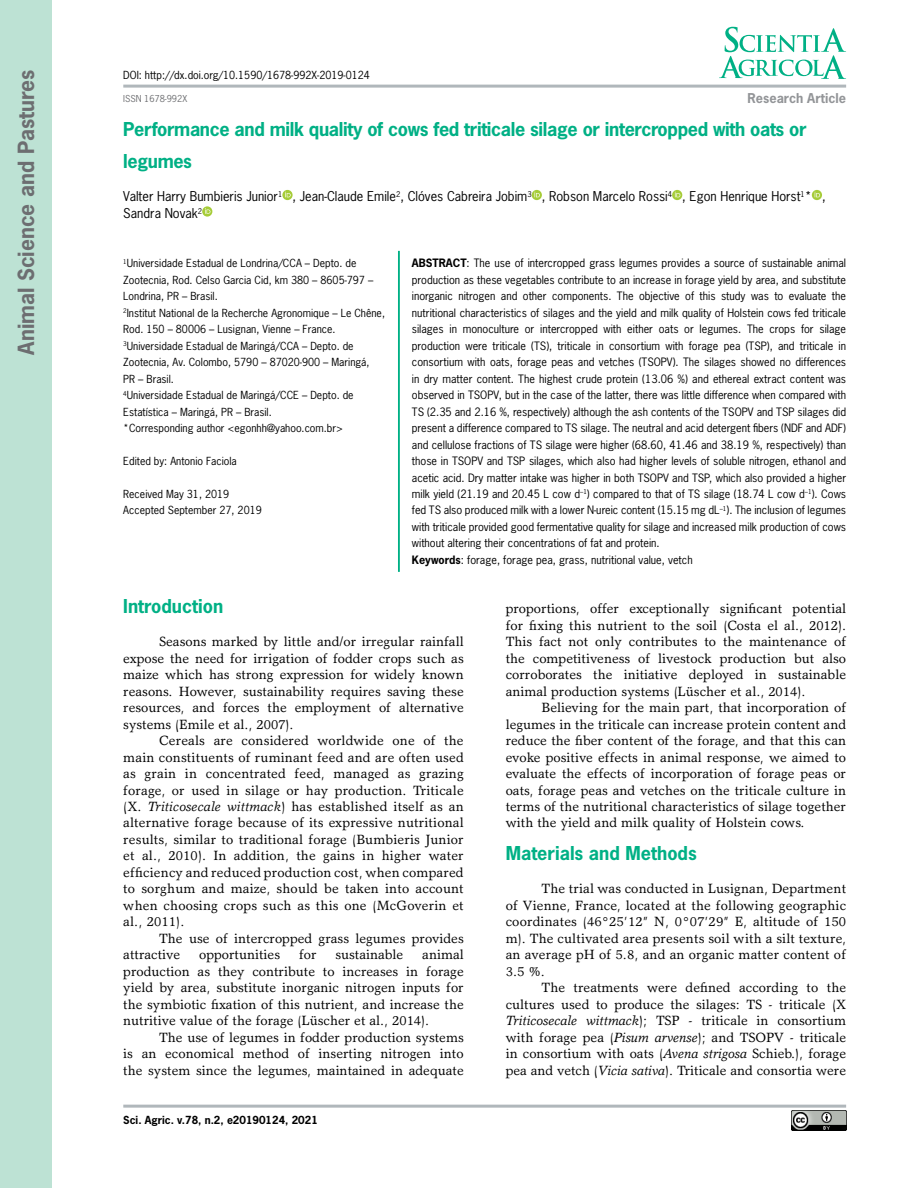
<style>
.page{position:relative;width:918px;height:1188px;background:#fff}
.page>*{position:absolute;margin:0;border:0;box-sizing:border-box;transform-origin:0 0}
.t1{font:700 21px "News Gothic";color:#6d6e71}
.t2{font:700 18px "News Gothic";letter-spacing:-.02em;color:#00b085}
.t3{font:700 18px "News Gothic";color:#00b085}
.t4{font:13.5px/16.5px "Garth Graphic";color:#000;text-align:justify}
.t5{font:12.75px/16.5px "News Gothic";color:#000}
.t6{font:700 12.75px "News Gothic";color:#939598}
.t7{font:10.8px/16.5px "News Gothic";color:#000}
.t8{font:10.5px/16.5px "News Gothic";color:#000}
.t9{font:700 10.5px "News Gothic";color:#000}
.t10{font:9px "News Gothic";color:#6d6e71}
.s1{font-weight:700}
.s2{font-style:italic}
</style>
<div class="page">
<svg style="left:719px;top:27px;width:127px;height:52px"></svg>
<div style="left:0;top:0;width:51px;height:1188px;background:#bde2d4"></div>
<hr style="left:123px;top:85px;width:723px;height:3px;background:#b0b7bb">
<hr style="left:123px;top:1105px;width:723px;height:3px;background:#b0b7bb">
<img style="left:791px;top:1111px;width:55px;height:19px">
<svg style="left:282px;top:190px;width:11px;height:10px"></svg>
<svg style="left:285px;top:192px;width:6px;height:5px"></svg>
<svg style="left:532px;top:190px;width:10px;height:10px"></svg>
<svg style="left:534px;top:192px;width:6px;height:5px"></svg>
<svg style="left:672px;top:190px;width:10px;height:10px"></svg>
<svg style="left:675px;top:192px;width:5px;height:5px"></svg>
<svg style="left:812px;top:190px;width:10px;height:10px"></svg>
<svg style="left:815px;top:192px;width:5px;height:5px"></svg>
<svg style="left:202px;top:206px;width:10px;height:11px"></svg>
<svg style="left:205px;top:208px;width:5px;height:6px"></svg>
<hr style="left:398px;top:251px;width:2px;height:321px;background:#00b085">
<h1 class="t1" style="left:12px;top:355px;width:286px;rotate:-90deg">Animal Science and Pastures</h1>
<p class="t8" style="left:123px;top:66px;width:248px">DOI: http://dx.doi.org/10.1590/1678-992X-2019-0124</p>
<p class="t10" style="left:123px;top:93px;width:65px">ISSN 1678-992X</p>
<p class="t6" style="left:748px;top:89px;width:100px">Research Article</p>
<h2 class="t2" style="left:123px;top:117px;width:685px">Performance and milk quality of cows fed triticale silage or intercropped with oats or</h2>
<h2 class="t2" style="left:123px;top:150px;width:70px">legumes</h2>
<p class="t5" style="left:123px;top:188px;width:704px">Valter Harry Bumbieris Junior<sup>1</sup> , Jean-Claude Emile<sup>2</sup>, Clóves Cabreira Jobim<sup>3</sup> , Robson Marcelo Rossi<sup>4</sup> , Egon Henrique Horst<sup>1</sup>* ,<br>Sandra Novak<sup>2</sup></p>
<p class="t8" style="left:123px;top:255px;width:263px"><sup>1</sup>Universidade Estadual de Londrina/CCA – Depto. de Zootecnia, Rod. Celso Garcia Cid, km 380 – 8605-797 – Londrina, PR – Brasil.<br><sup>2</sup>Institut National de la Recherche Agronomique – Le Chêne, Rod. 150 – 80006 – Lusignan, Vienne – France.<br><sup>3</sup>Universidade Estadual de Maringá/CCA – Depto. de Zootecnia, Av. Colombo, 5790 – 87020-900 – Maringá,<br>PR – Brasil.<br><sup>4</sup>Universidade Estadual de Maringá/CCE – Depto. de Estatística – Maringá, PR – Brasil.<br>*Corresponding author &lt;egonhh@yahoo.com.br&gt;</p>
<p class="t8" style="left:123px;top:453px;width:115px">Edited by: Antonio Faciola</p>
<p class="t8" style="left:123px;top:486px;width:140px">Received May 31, 2019<br>Accepted September 27, 2019</p>
<p class="t7" style="left:412px;top:255px;width:436px"><span class="s1">ABSTRACT</span>: The use of intercropped grass legumes provides a source of sustainable animal production as these vegetables contribute to an increase in forage yield by area, and substitute inorganic nitrogen and other components. The objective of this study was to evaluate the nutritional characteristics of silages and the yield and milk quality of Holstein cows fed triticale silages in monoculture or intercropped with either oats or legumes. The crops for silage production were triticale (TS), triticale in consortium with forage pea (TSP), and triticale in consortium with oats, forage peas and vetches (TSOPV). The silages showed no differences in dry matter content. The highest crude protein (13.06 %) and ethereal extract content was observed in TSOPV, but in the case of the latter, there was little difference when compared with TS (2.35 and 2.16 %, respectively) although the ash contents of the TSOPV and TSP silages did present a difference compared to TS silage. The neutral and acid detergent fibers (NDF and ADF) and cellulose fractions of TS silage were higher (68.60, 41.46 and 38.19 %, respectively) than those in TSOPV and TSP silages, which also had higher levels of soluble nitrogen, ethanol and acetic acid. Dry matter intake was higher in both TSOPV and TSP, which also provided a higher milk yield (21.19 and 20.45 L cow d<sup>–1</sup>) compared to that of TS silage (18.74 L cow d<sup>–1</sup>). Cows fed TS also produced milk with a lower N-ureic content (15.15 mg dL<sup>–1</sup>). The inclusion of legumes with triticale provided good fermentative quality for silage and increased milk production of cows without altering their concentrations of fat and protein.<br><span class="s1">Keywords</span>: forage, forage pea, grass, nutritional value, vetch</p>
<h2 class="t3" style="left:123px;top:595px;width:101px">Introduction</h2>
<p class="t4" style="left:123px;top:633px;width:342px;text-indent:36px">Seasons marked by little and/or irregular rainfall expose the need for irrigation of fodder crops such as maize which has strong expression for widely known reasons. However, sustainability requires saving these resources, and forces the employment of alternative systems (Emile et al., 2007).</p>
<p class="t4" style="left:123px;top:732px;width:342px;text-indent:36px">Cereals are considered worldwide one of the main constituents of ruminant feed and are often used as grain in concentrated feed, managed as grazing forage, or used in silage or hay production. Triticale (X. <span class="s2">Triticosecale wittmack</span>) has established itself as an alternative forage because of its expressive nutritional results, similar to traditional forage (Bumbieris Junior et al., 2010). In addition, the gains in higher water efficiency and reduced production cost, when compared to sorghum and maize, should be taken into account when choosing crops such as this one (McGoverin et al., 2011).</p>
<p class="t4" style="left:123px;top:930px;width:342px;text-indent:36px">The use of intercropped grass legumes provides attractive</p>
<p class="t4" style="left:123px;top:946px;width:342px;text-indent:299px">animal production as they contribute to increases in forage yield by area, substitute inorganic nitrogen inputs for the symbiotic fixation of this nutrient, and increase the nutritive value of the forage (Lüscher et al., 2014).</p>
<p class="t4" style="left:123px;top:1029px;width:342px;text-indent:36px">The use of legumes in fodder production systems is an economical method of inserting nitrogen into the system since the legumes, maintained in adequate</p>
<p class="t4" style="left:199px;top:946px;width:82px">opportunities</p>
<p class="t4" style="left:299px;top:946px;width:19px">for</p>
<p class="t4" style="left:335px;top:946px;width:69px">sustainable</p>
<p class="t9" style="left:123px;top:1113px;width:196px">Sci. Agric. v.78, n.2, e20190124, 2021</p>
<p class="t4" style="left:506px;top:600px;width:342px">proportions, offer exceptionally significant potential for fixing this nutrient to the soil (Costa el al., 2012).<br>This fact not only contributes to the maintenance of the competitiveness of livestock production but also corroborates the initiative deployed in sustainable animal production systems (Lüscher et al., 2014).</p>
<p class="t4" style="left:506px;top:699px;width:342px;text-indent:36px">Believing for the main part, that incorporation of legumes in the triticale can increase protein content and reduce the fiber content of the forage, and that this can evoke positive effects in animal response, we aimed to evaluate the effects of incorporation of forage peas or oats, forage peas and vetches on the triticale culture in terms of the nutritional characteristics of silage together with the yield and milk quality of Holstein cows.</p>
<h2 class="t3" style="left:506px;top:842px;width:193px">Materials and Methods</h2>
<p class="t4" style="left:506px;top:880px;width:342px;text-indent:36px">The trial was conducted in Lusignan, Department of Vienne, France, located at the following geographic coordinates (46°25’12” N, 0°07’29” E, altitude of 150 m). The cultivated area presents soil with a silt texture, an average pH of 5.8, and an organic matter content of 3.5 %.</p>
<p class="t4" style="left:506px;top:979px;width:342px;text-indent:36px">The treatments were defined according to the cultures used to produce the silages: TS - triticale (X <span class="s2">Triticosecale wittmack</span>); TSP - triticale in consortium with forage pea (<span class="s2">Pisum arvense</span>); and TSOPV - triticale in consortium with oats (<span class="s2">Avena strigosa</span> Schieb.), forage pea and vetch (<span class="s2">Vicia sativa</span>). Triticale and consortia were</p>
</div>
